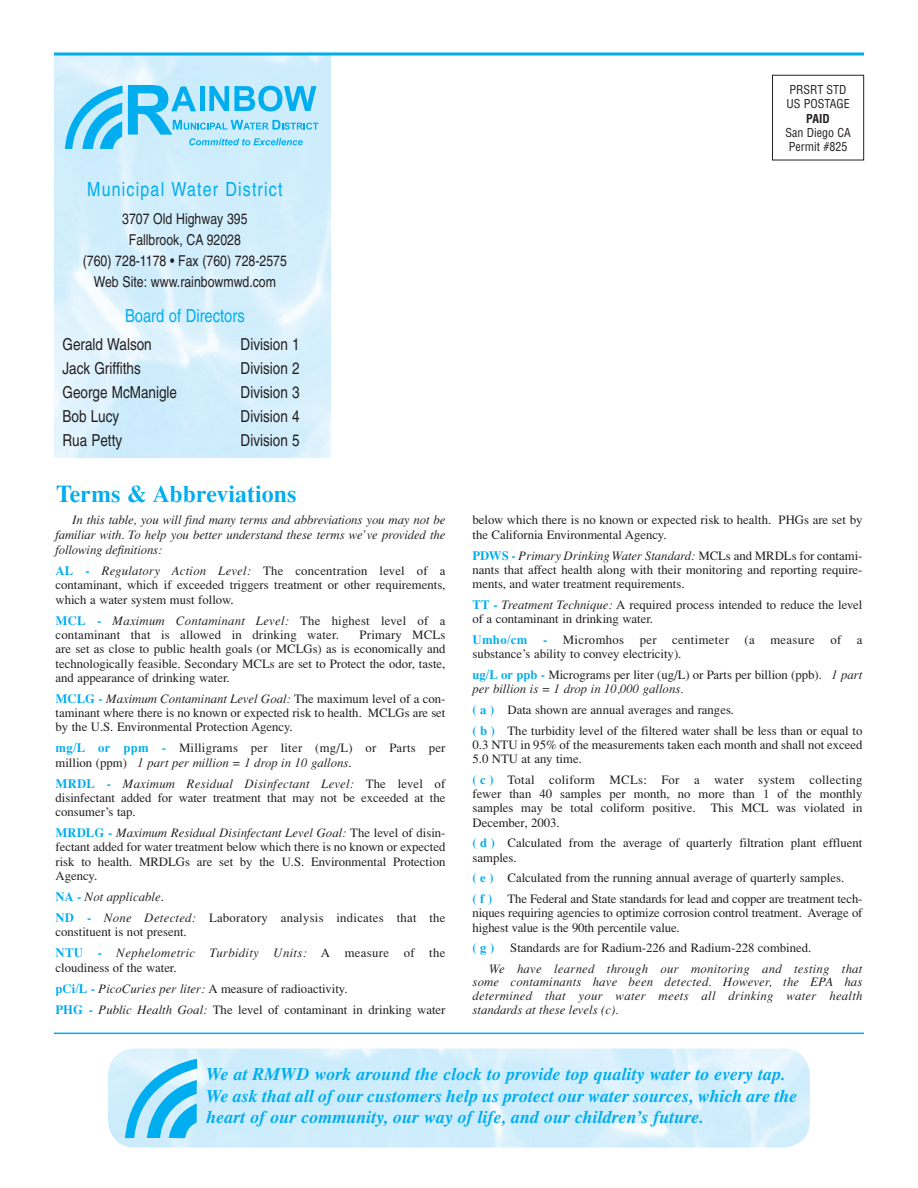
<style>
.page{position:relative;width:918px;height:1188px;background:#fff}
.page>*{position:absolute;margin:0;border:0;box-sizing:border-box;transform-origin:0 0}
.t1{font:700 24px "Times";color:#00adef}
.t2{font:condensed 19.5px "Helvetica";letter-spacing:.06em;color:#00adef}
.t3{font:italic 700 18px/21.6px "Times";color:#00adef}
.t4{font:condensed 18px "Helvetica";color:#00adef}
.t5{font:condensed 16.5px "Helvetica";color:#231f20}
.t6{font:condensed 15px/21px "Helvetica";color:#231f20;text-align:center}
.t7{font:12.75px/14.2px "Times";color:#231f20}
.t8{font:italic 12.75px/15px "Times";letter-spacing:-.01em;color:#231f20;text-align:justify}
.t9{font:12.75px/14.2px "Times";letter-spacing:.02em;color:#231f20}
.t10{font:condensed 12px/14.4px "Helvetica";color:#231f20}
.t11{font:700 condensed 12px "Helvetica";color:#231f20}
.s1{font-weight:700;color:#00adef}
.s2{font-style:italic}
</style>
<div class="page">
<div style="left:772px;top:75px;width:92px;height:85px;border:1px solid #231f20"></div>
<hr style="left:54px;top:1033px;width:810px;height:1px;background:#00adef">
<svg style="left:54px;top:52px;width:810px;height:4px;background:#3dc0f2"></svg>
<svg style="left:65px;top:85px;width:253px;height:64px;background:#87d6f7"></svg>
<svg style="left:125px;top:1059px;width:72px;height:79px;background:#77d2f6"></svg>
<h2 class="t2" style="left:87px;top:182px;width:197px">Municipal Water District</h2>
<p class="t6" style="left:83px;top:210px;width:206px">3707 Old Highway 395<br>Fallbrook, CA 92028<br>(760) 728-1178 • Fax (760) 728-2575<br>Web Site: www.rainbowmwd.com</p>
<h3 class="t4" style="left:125px;top:309px;width:121px">Board of Directors</h3>
<p class="t5" style="left:62px;top:338px;width:91px">Gerald Walson</p>
<p class="t5" style="left:241px;top:338px;width:61px">Division 1</p>
<p class="t5" style="left:62px;top:362px;width:80px">Jack Griffiths</p>
<p class="t5" style="left:241px;top:362px;width:61px">Division 2</p>
<p class="t5" style="left:62px;top:386px;width:116px">George McManigle</p>
<p class="t5" style="left:241px;top:386px;width:61px">Division 3</p>
<p class="t5" style="left:62px;top:410px;width:58px">Bob Lucy</p>
<p class="t5" style="left:241px;top:410px;width:61px">Division 4</p>
<p class="t5" style="left:62px;top:434px;width:61px">Rua Petty</p>
<p class="t5" style="left:241px;top:434px;width:61px">Division 5</p>
<h1 class="t1" style="left:56px;top:485px;width:242px">Terms &amp; Abbreviations</h1>
<p class="t8" style="left:55px;top:514px;width:392px;text-indent:17px">In this table, you will find many terms and abbreviations you may not be familiar with. To help you better understand these terms we’ve provided the following definitions:</p>
<p class="t7" style="left:56px;top:565px;width:391px;text-align:justify"><span class="s1">AL -</span> <span class="s2">Regulatory Action Level:</span> The concentration level of a contaminant, which if exceeded triggers treatment or other requirements, which a water system must follow.</p>
<p class="t7" style="left:55px;top:615px;width:391px"><span class="s1">MCL -</span> <span class="s2">Maximum Contaminant Level:</span> The highest level of a contaminant that is allowed in drinking water.</p>
<p class="t7" style="left:55px;top:629px;width:392px;text-align:justify;text-indent:304px">Primary MCLs are set as close to public health goals (or MCLGs) as is economically and technologically feasible. Secondary MCLs are set to Protect the odor, taste, and appearance of drinking water.</p>
<p class="t7" style="left:56px;top:693px;width:392px;text-align:justify"><span class="s1">MCLG -</span> <span class="s2">Maximum Contaminant Level Goal:</span> The maximum level of a con&shy;taminant where there is no known or expected risk to health. MCLGs are set by the U.S. Environmental Protection Agency.</p>
<p class="t9" style="left:55px;top:742px;width:392px"><span class="s1">mg/L or ppm -</span> Milligrams per liter (mg/L) or Parts per million (ppm) <span class="s2">1 part per million = 1 drop in 10 gallons</span>.</p>
<p class="t7" style="left:55px;top:777px;width:392px;text-align:justify"><span class="s1">MRDL -</span> <span class="s2">Maximum Residual Disinfectant Level:</span> The level of disinfectant added for water treatment that may not be exceeded at the consumer’s tap.</p>
<p class="t7" style="left:55px;top:827px;width:391px;text-align:justify"><span class="s1">MRDLG -</span> <span class="s2">Maximum Residual Disinfectant Level Goal:</span> The level of disin&shy;fectant added for water treatment below which there is no known or expected risk to health. MRDLGs are set by the U.S. Environmental Protection Agency.</p>
<p class="t9" style="left:56px;top:887px;width:392px;line-height:21px"><span class="s1">NA -</span> <span class="s2">Not applicable</span>.<br><span class="s1">ND -</span> <span class="s2">None Detected:</span> Laboratory analysis indicates that the</p>
<p class="t7" style="left:55px;top:923px;width:392px;line-height:21px">constituent is not present.<br><span class="s1">NTU -</span> <span class="s2">Nephelometric Turbidity Units:</span> A measure of the</p>
<p class="t7" style="left:55px;top:958px;width:391px;line-height:21px">cloudiness of the water.<br><span class="s1">pCi/L -</span> <span class="s2">PicoCuries per liter:</span> A measure of radioactivity.<br><span class="s1">PHG -</span> <span class="s2">Public Health Goal:</span> The level of contaminant in drinking water</p>
<p class="t10" style="left:786px;top:83px;width:65px">PRSRT STD<br>US POSTAGE</p>
<p class="t11" style="left:806px;top:114px;width:25px">PAID</p>
<p class="t10" style="left:785px;top:126px;width:67px">San Diego CA<br>Permit #825</p>
<p class="t7" style="left:473px;top:514px;width:391px">below which there is no known or expected risk to health. PHGs are set by the California Environmental Agency.</p>
<p class="t7" style="left:472px;top:550px;width:392px;text-align:justify"><span class="s1">PDWS -</span> <span class="s2">Primary Drinking Water Standard:</span> MCLs and MRDLs for contami&shy;nants that affect health along with their monitoring and reporting require&shy;ments, and water treatment requirements.</p>
<p class="t7" style="left:472px;top:599px;width:391px"><span class="s1">TT -</span> <span class="s2">Treatment Technique:</span> A required process intended to reduce the level of a contaminant in drinking water.</p>
<p class="t7" style="left:472px;top:634px;width:392px"><span class="s1">Umho/cm -</span> Micromhos per centimeter (a measure of a substance’s ability to convey electricity).</p>
<p class="t7" style="left:472px;top:669px;width:391px"><span class="s1">ug/L or ppb -</span> Micrograms per liter (ug/L) or Parts per billion (ppb). <span class="s2">1 part per billion is = 1 drop in 10,000 gallons.</span></p>
<p class="t7" style="left:472px;top:701px;width:392px;line-height:20.7px"><span class="s1">( a )</span> Data shown are annual averages and ranges.<br><span class="s1">( b )</span> The turbidity level of the filtered water shall be less than or equal to</p>
<p class="t7" style="left:472px;top:739px;width:392px">0.3 NTU in 95% of the measurements taken each month and shall not exceed<br>5.0 NTU at any time.</p>
<p class="t7" style="left:472px;top:774px;width:391px;text-align:justify"><span class="s1">( c )</span> Total coliform MCLs: For a water system collecting fewer than 40 samples per month, no more than 1 of the monthly samples may be total coliform positive. This MCL was violated in December, 2003.</p>
<p class="t7" style="left:472px;top:837px;width:391px"><span class="s1">( d )</span> Calculated from the average of quarterly filtration plant effluent samples.</p>
<p class="t7" style="left:472px;top:869px;width:392px;line-height:20.7px"><span class="s1">( e )</span> Calculated from the running annual average of quarterly samples.<br><span class="s1">( f )</span> The Federal and State standards for lead and copper are treatment tech-</p>
<p class="t7" style="left:473px;top:907px;width:391px">niques requiring agencies to optimize corrosion control treatment. Average of highest value is the 90th percentile value.</p>
<p class="t7" style="left:489px;top:939px;width:375px;line-height:20.2px;text-indent:-17px"><span class="s1">( g )</span> Standards are for Radium-226 and Radium-228 combined.<br><span class="s2">We have learned through our monitoring and testing that</span></p>
<p class="t8" style="left:472px;top:976px;width:392px;line-height:14px">some contaminants have been detected. However, the EPA has determined that your water meets all drinking water health standards at these levels (c).</p>
<h3 class="t3" style="left:206px;top:1065px;width:592px">We at RMWD work around the clock to provide top quality water to every tap.<br>We ask that all of our customers help us protect our water sources, which are the heart of our community, our way of life, and our children’s future.</h3>
</div>
